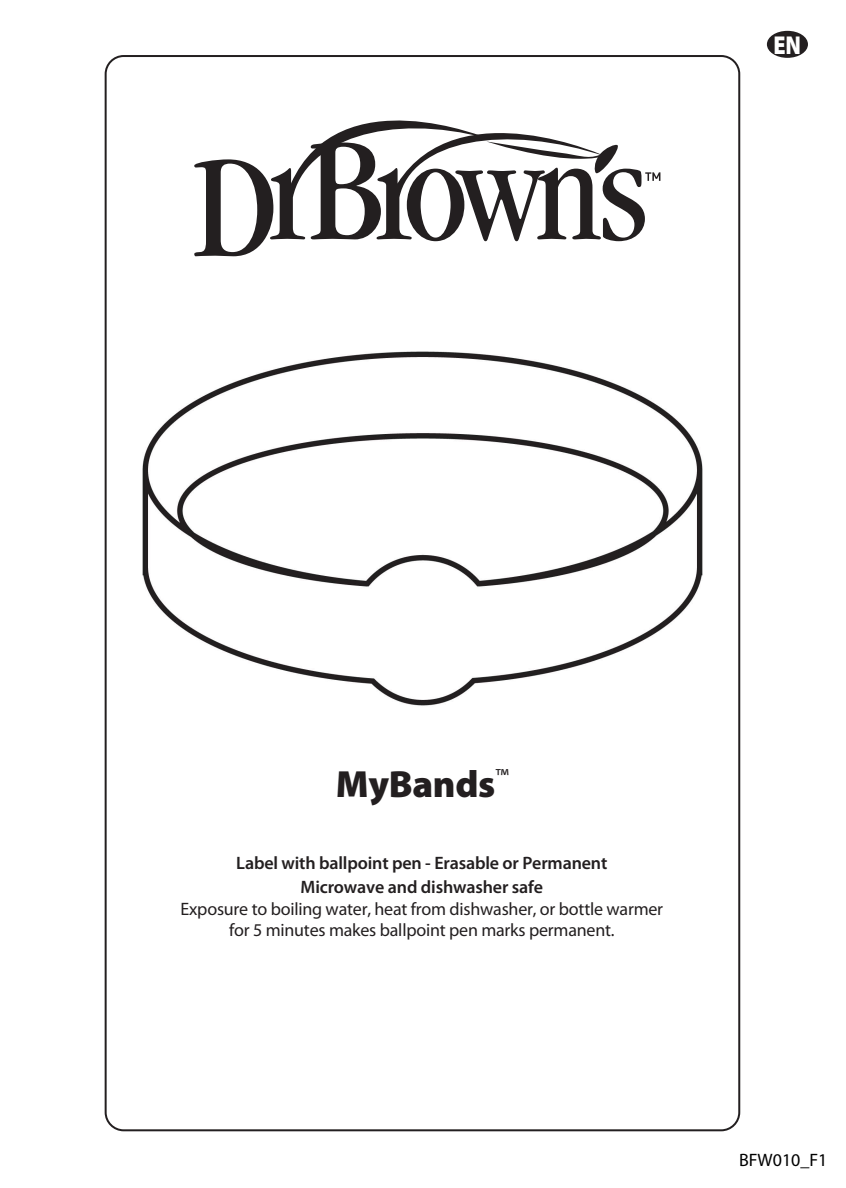
<style>
.page{position:relative;width:846px;height:1188px;background:#fff}
.page>*{position:absolute;margin:0;border:0;box-sizing:border-box;transform-origin:0 0}
.t1{font:900 38px "Myriad Pro";letter-spacing:-.01em;color:#231f20}
.t2{font:900 26px "Myriad Pro";color:#fff;scale:.85 1}
.t3{font:18px/21.6px "Myriad Pro";letter-spacing:-.01em;color:#231f20;text-align:center}
.t4{font:600 18px/24px "Myriad Pro";letter-spacing:-.01em;color:#231f20;text-align:center}
.t5{font:18px "Myriad Pro";color:#000}
</style>
<div class="page">
<svg style="left:194px;top:120px;width:466px;height:136px"></svg>
<img style="left:142px;top:351px;width:561px;height:355px">
<div style="left:767px;top:31px;width:41px;height:27px;background:#231f20;border-radius:50%"></div>
<h2 class="t2" style="left:774px;top:27px;width:34px">EN</h2>
<h1 class="t1" style="left:336px;top:758px;width:174px">MyBands<sup>™</sup></h1>
<p class="t4" style="left:236px;top:850px;width:373px">Label with ballpoint pen - Erasable or Permanent<br>Microwave and dishwasher safe</p>
<p class="t3" style="left:181px;top:897px;width:484px">Exposure to boiling water, heat from dishwasher, or bottle warmer for 5 minutes makes ballpoint pen marks permanent.</p>
<p class="t5" style="left:739px;top:1148px;width:90px">BFW010_F1</p>
</div>
